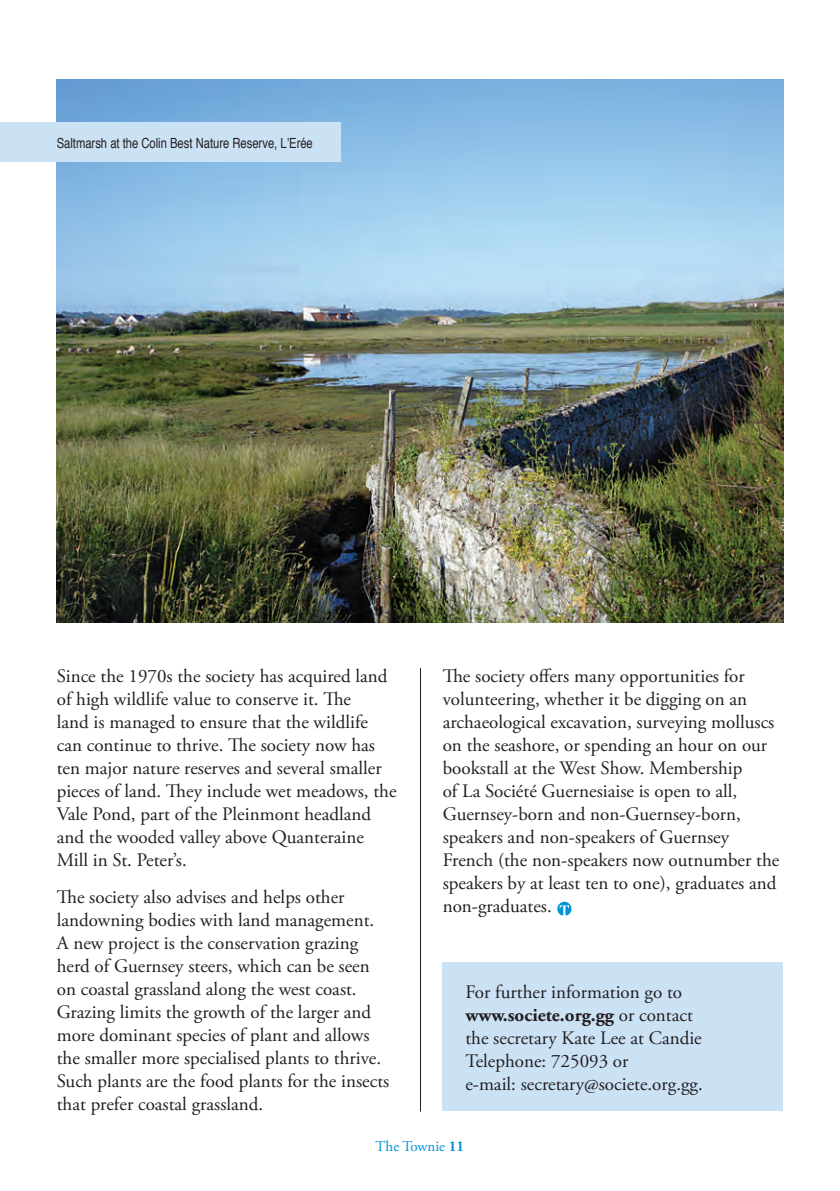
<style>
.page{position:relative;width:840px;height:1191px;background:#fff}
.page>*{position:absolute;margin:0;border:0;box-sizing:border-box;transform-origin:0 0}
.t1{font:19px/23px "Adobe Garamond Pro";color:#231f20}
.t2{font:700 19px "Adobe Garamond Pro";color:#231f20}
.t3{font:15px "Adobe Garamond Pro";color:#0093d5}
.t4{font:14px "Helvetica";color:#231f20;scale:.8 1}
.s1{font-weight:400}
.s2{font-weight:700}
</style>
<div class="page">
<hr style="left:420px;top:668px;width:1px;height:443px;background:#231f20">
<img style="left:57px;top:79px;width:725px;height:543px">
<div style="left:442px;top:962px;width:340px;height:148px;background:#cbe1f4"></div>
<svg style="left:557px;top:901px;width:14px;height:15px"></svg>
<svg style="left:559px;top:905px;width:9px;height:11px"></svg>
<div style="left:0;top:122px;width:340px;height:40px;background:#cbe1f4"></div>
<p class="t4" style="left:57px;top:132px;width:321px">Saltmarsh at the Colin Best Nature Reserve, L’Erée</p>
<p class="t1" style="left:57px;top:665px;width:341px">Since the 1970s the society has acquired land of high wildlife value to conserve it. The<br>land is managed to ensure that the wildlife can continue to thrive. The society now has ten major nature reserves and several smaller pieces of land. They include wet meadows, the Vale Pond, part of the Pleinmont headland and the wooded valley above Quanteraine Mill in St. Peter’s.</p>
<p class="t1" style="left:57px;top:886px;width:334px">The society also advises and helps other landowning bodies with land management.<br>A new project is the conservation grazing herd of Guernsey steers, which can be seen on coastal grassland along the west coast.<br>Grazing limits the growth of the larger and more dominant species of plant and allows the smaller more specialised plants to thrive.<br>Such plants are the food plants for the insects that prefer coastal grassland.</p>
<p class="t1" style="left:442px;top:665px;width:338px">The society offers many opportunities for volunteering, whether it be digging on an archaeological excavation, surveying molluscs on the seashore, or spending an hour on our bookstall at the West Show. Membership<br>of La Société Guernesiaise is open to all, Guernsey-born and non-Guernsey-born, speakers and non-speakers of Guernsey French (the non-speakers now outnumber the speakers by at least ten to one), graduates and non-graduates.</p>
<p class="t1" style="left:465px;top:980px;width:218px">For further information go to</p>
<p class="t2" style="left:465px;top:1003px;width:229px">www.societe.org.gg <span class="s1">or contact</span></p>
<p class="t1" style="left:465px;top:1026px;width:238px">the secretary Kate Lee at Candie</p>
<p class="t1" style="left:465px;top:1049px;width:164px">Telephone: 725093 or</p>
<p class="t1" style="left:465px;top:1072px;width:239px">e-mail: secretary@societe.org.gg.</p>
<p class="t3" style="left:375px;top:1137px;width:90px">The Townie <span class="s2">11</span></p>
</div>
